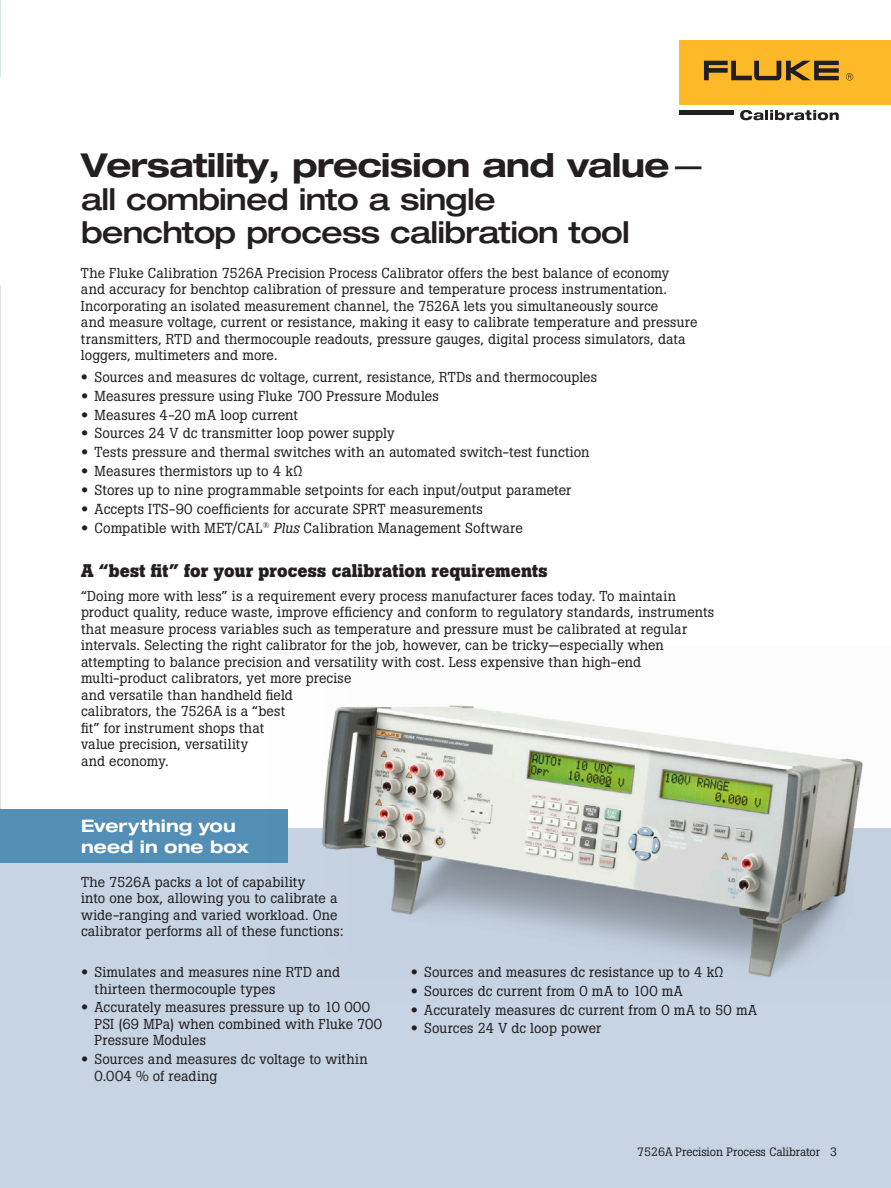
<style>
.page{position:relative;width:891px;height:1188px;background:#fff}
.page>*{position:absolute;margin:0;border:0;box-sizing:border-box;transform-origin:0 0}
.t1{font:700 expanded 33px "Helvetica Neue LT Std";letter-spacing:-.025em;color:#231f20}
.t2{font:500 expanded 30px/33px "Helvetica Neue LT Std";letter-spacing:-.025em;color:#231f20}
.t3{font:700 18.15px "Boton Pro";letter-spacing:.005em;color:#231f20}
.t4{font:700 expanded 17.25px/20.2px "Helvetica Neue LT Pro";letter-spacing:.005em;color:#fff}
.t5{font:14.4px "Boton Pro";letter-spacing:.01em;color:#231f20}
.t6{font:14.25px/16.5px "Boton Pro";letter-spacing:.01em;color:#231f20}
.t7{font:12px "Boton Pro";color:#231f20}
.s1{font-weight:400}
.s2{font-family:"Helvetica Neue LT Pro";font-weight:700;font-stretch:expanded}
.s3{font-style:italic}
</style>
<div class="page">
<hr style="left:0;top:285px;width:1px;height:903px;background:#e2e2e4">
<div style="left:0;top:828px;width:891px;height:360px;background:#c6d4e4"></div>
<div style="left:0;top:809px;width:287px;height:54px;background:#538eb6"></div>
<img style="left:322px;top:706px;width:541px;height:271px">
<div style="left:679px;top:40px;width:212px;height:65px;background:#fdb928"></div>
<svg style="left:704px;top:61px;width:135px;height:19px"></svg>
<svg style="left:846px;top:73px;width:7px;height:7px"></svg>
<svg style="left:740px;top:110px;width:99px;height:10px"></svg>
<div style="left:679px;top:110px;width:55px;height:5px;background:#231f20"></div>
<h1 class="t1" style="left:81px;top:144px;width:622px">Versatility, precision and value <span class="s1">—</span></h1>
<h2 class="t2" style="left:81px;top:182px;width:550px">all combined into a single benchtop process calibration tool</h2>
<p class="t6" style="left:81px;top:264px;width:618px">The Fluke Calibration 7526A Precision Process Calibrator offers the best balance of economy<br>and accuracy for benchtop calibration of pressure and temperature process instrumentation.<br>Incorporating an isolated measurement channel, the 7526A lets you simultaneously source<br>and measure voltage, current or resistance, making it easy to calibrate temperature and pressure transmitters, RTD and thermocouple readouts, pressure gauges, digital process simulators, data loggers, multimeters and more.</p>
<p class="t6" style="left:81px;top:369px;width:518px"><span class="s2">•</span> Sources and measures dc voltage, current, resistance, RTDs and thermocouples</p>
<p class="t5" style="left:81px;top:386px;width:359px"><span class="s2">•</span> Measures pressure using Fluke 700 Pressure Modules</p>
<p class="t5" style="left:81px;top:405px;width:219px"><span class="s2">•</span> Measures 4-20 mA loop current</p>
<p class="t5" style="left:81px;top:424px;width:315px"><span class="s2">•</span> Sources 24 V dc transmitter loop power supply</p>
<p class="t5" style="left:81px;top:443px;width:510px"><span class="s2">•</span> Tests pressure and thermal switches with an automated switch-test function</p>
<p class="t5" style="left:81px;top:462px;width:223px"><span class="s2">•</span> Measures thermistors up to 4 kΩ</p>
<p class="t5" style="left:81px;top:481px;width:492px"><span class="s2">•</span> Stores up to nine programmable setpoints for each input/output parameter</p>
<p class="t5" style="left:81px;top:499px;width:403px"><span class="s2">•</span> Accepts ITS-90 coefficients for accurate SPRT measurements</p>
<p class="t5" style="left:81px;top:518px;width:444px"><span class="s2">•</span> Compatible with MET/CAL<sup>®</sup> <span class="s3">Plus</span> Calibration Management Software</p>
<p class="t3" style="left:81px;top:559px;width:468px">A “best fit” for your process calibration requirements</p>
<p class="t6" style="left:81px;top:587px;width:635px">“Doing more with less” is a requirement every process manufacturer faces today. To maintain product quality, reduce waste, improve efficiency and conform to regulatory standards, instruments that measure process variables such as temperature and pressure must be calibrated at regular intervals. Selecting the right calibrator for the job, however, can be tricky—especially when attempting to balance precision and versatility with cost. Less expensive than high-end multi-product calibrators, yet more precise<br>and versatile than handheld field<br>calibrators, the 7526A is a “best<br>fit” for instrument shops that<br>value precision, versatility<br>and economy.</p>
<p class="t4" style="left:81px;top:815px;width:169px">Everything you need in one box</p>
<p class="t6" style="left:81px;top:874px;width:264px">The 7526A packs a lot of capability<br>into one box, allowing you to calibrate a wide-ranging and varied workload. One calibrator performs all of these functions:</p>
<p class="t6" style="left:94px;top:964px;width:247px;text-indent:-13px"><span class="s2">•</span> Simulates and measures nine RTD and thirteen thermocouple types</p>
<p class="t6" style="left:94px;top:999px;width:289px;text-indent:-13px"><span class="s2">•</span> Accurately measures pressure up to 10 000<br>PSI (69 MPa) when combined with Fluke 700<br>Pressure Modules</p>
<p class="t6" style="left:94px;top:1051px;width:275px;text-indent:-13px"><span class="s2">•</span> Sources and measures dc voltage to within<br>0.004 % of reading</p>
<p class="t6" style="left:411px;top:964px;width:314px"><span class="s2">•</span> Sources and measures dc resistance up to 4 kΩ</p>
<p class="t6" style="left:411px;top:983px;width:274px"><span class="s2">•</span> Sources dc current from 0 mA to 100 mA</p>
<p class="t6" style="left:411px;top:1001px;width:348px"><span class="s2">•</span> Accurately measures dc current from 0 mA to 50 mA</p>
<p class="t6" style="left:411px;top:1020px;width:192px"><span class="s2">•</span> Sources 24 V dc loop power</p>
<p class="t7" style="left:637px;top:1145px;width:201px">7526A Precision Process Calibrator 3</p>
</div>
